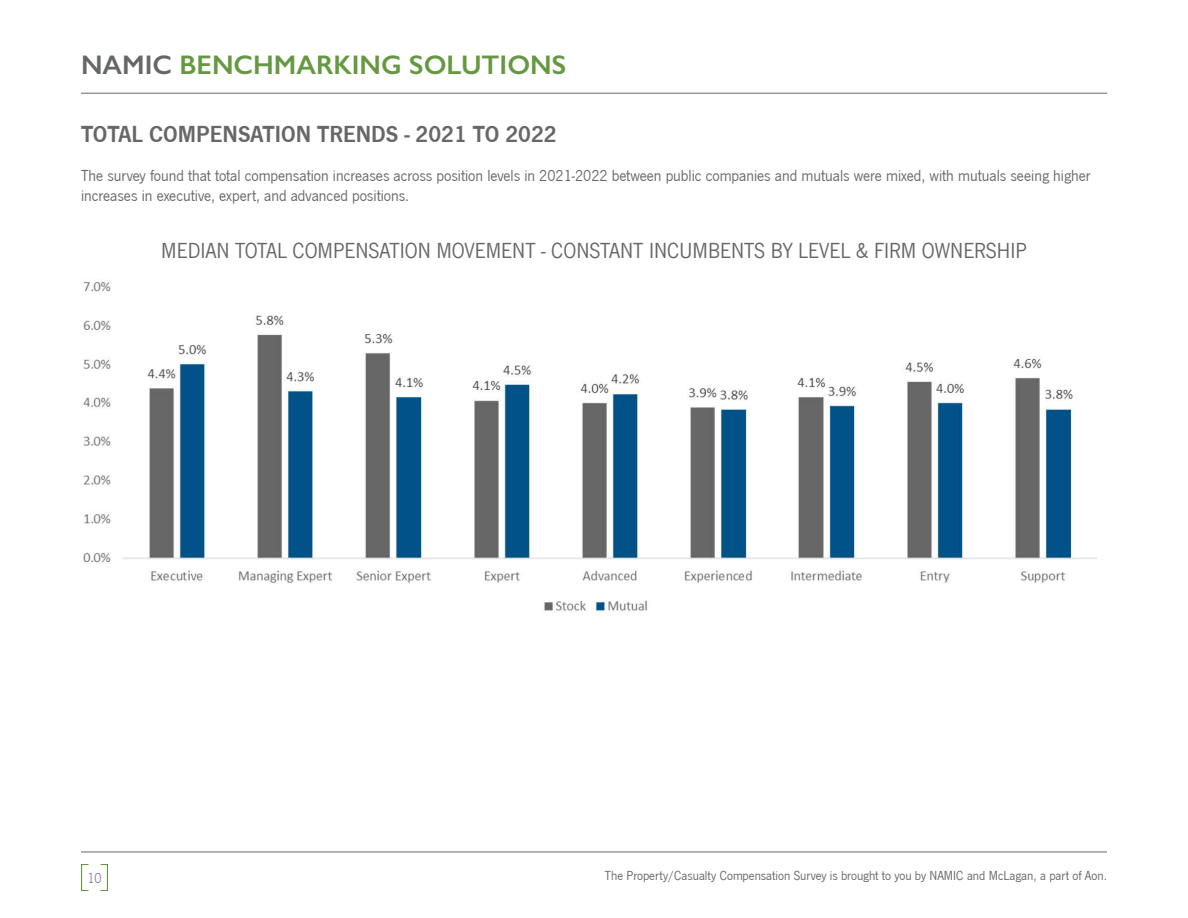
<style>
.page{position:relative;width:1188px;height:918px;background:#fff}
.page>*{position:absolute;margin:0;border:0;box-sizing:border-box;transform-origin:0 0}
.t1{font:600 27px "Gill Sans";color:#659941}
.t2{font:24px "News Got Dem";color:#666767}
.t3{font:22.5px "News Got";color:#666767}
.t4{font:16.5px/19.5px "News Got";color:#666767}
.t5{font:300 15px "News Got";color:#666767}
.t6{font:13.5px "News Got";color:#666767}
.s1{color:#666767}
</style>
<div class="page">
<hr style="left:81px;top:93px;width:1026px;height:1px;background:#666767">
<hr style="left:81px;top:852px;width:1026px;height:1px;background:#666767">
<svg style="left:81px;top:864px;width:7px;height:27px"></svg>
<svg style="left:101px;top:864px;width:7px;height:27px"></svg>
<img style="left:83px;top:282px;width:1015px;height:330px">
<h1 class="t1" style="left:81px;top:48px;width:487px"><span class="s1">NAMIC</span> BENCHMARKING SOLUTIONS</h1>
<h2 class="t2" style="left:81px;top:120px;width:477px">TOTAL COMPENSATION TRENDS - 2021 TO 2022</h2>
<p class="t4" style="left:81px;top:166px;width:1011px">The survey found that total compensation increases across position levels in 2021-2022 between public companies and mutuals were mixed, with mutuals seeing higher increases in executive, expert, and advanced positions.</p>
<h3 class="t3" style="left:161px;top:238px;width:867px">MEDIAN TOTAL COMPENSATION MOVEMENT - CONSTANT INCUMBENTS BY LEVEL &amp; FIRM OWNERSHIP</h3>
<p class="t5" style="left:87px;top:869px;width:16px">10</p>
<p class="t6" style="left:605px;top:868px;width:504px">The Property/Casualty Compensation Survey is brought to you by NAMIC and McLagan, a part of Aon.</p>
</div>
